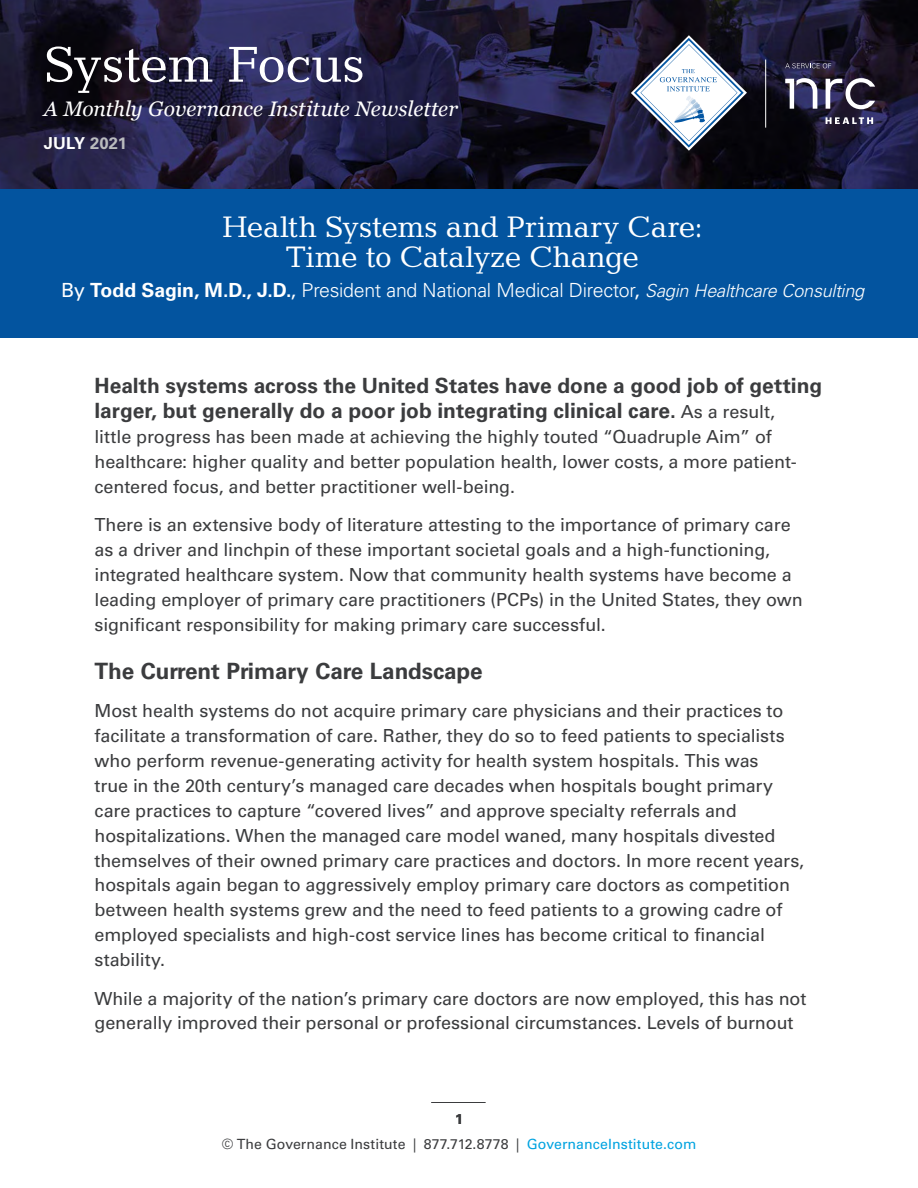
<style>
.page{position:relative;width:918px;height:1188px;background:#fff}
.page>*{position:absolute;margin:0;border:0;box-sizing:border-box;transform-origin:0 0}
.t1{font:51px "Candida Std";letter-spacing:-.005em;color:#fff}
.t2{font:30px/30px "Candida Std";letter-spacing:-.005em;color:#fff;text-align:center}
.t3{font:700 22.5px "Univers LT Std";letter-spacing:-.005em;color:#3b3c3e}
.t4{font:700 21px/24.9px "Univers LT Std";color:#3b3c3e}
.t5{font:italic 21px "Georgia";color:#fff}
.t6{font:300 19.5px "Univers LT Std";letter-spacing:-.015em;color:#fff}
.t7{font:18px/24.9px "Univers LT Std";letter-spacing:-.005em;color:#3b3c3e}
.t8{font:700 16.5px "Univers LT Std";letter-spacing:.01em;color:#fff}
.t9{font:14.1px "Univers LT Std";letter-spacing:.005em;color:#3b3c3e}
.t10{font:700 14.1px "Univers LT Std";color:#3b3c3e}
.s1{color:#babcbe}
.s2{font-weight:400}
.s3{font-weight:700}
.s4{font-style:italic;font-size:18px}
.s5{font-weight:400;font-size:18px}
.s6{color:#00a3e0}
</style>
<div class="page">
<img style="left:0;top:0;width:918px;height:189px">
<div style="left:0;top:189px;width:918px;height:149px;background:#03549f"></div>
<svg style="left:631px;top:35px;width:116px;height:116px"></svg>
<hr style="left:431px;top:1102px;width:54px;height:1px;background:#3b3c3e">
<hr style="left:765px;top:60px;width:1px;height:68px;background:#fff">
<svg style="left:826px;top:117px;width:47px;height:7px"></svg>
<svg style="left:826px;top:78px;width:49px;height:31px"></svg>
<svg style="left:785px;top:78px;width:32px;height:31px"></svg>
<svg style="left:785px;top:63px;width:46px;height:5px"></svg>
<h1 class="t1" style="left:44px;top:35px;width:323px">System Focus</h1>
<p class="t5" style="left:44px;top:95px;width:416px">A Monthly Governance Institute Newsletter</p>
<p class="t8" style="left:44px;top:133px;width:85px">JULY <span class="s1">2021</span></p>
<h2 class="t2" style="left:222px;top:212px;width:482px">Health Systems and Primary Care:<br>Time to Catalyze Change</h2>
<p class="t6" style="left:61px;top:278px;width:805px"><span class="s2">By</span> <span class="s3">Todd Sagin, M.D., J.D.</span><span class="s2">,</span> President and National Medical Director<span class="s2">,</span> <span class="s4">Sagin Healthcare Consulting</span></p>
<p class="t4" style="left:94px;top:374px;width:729px">Health systems across the United States have done a good job of getting larger, but generally do a poor job integrating clinical care. <span class="s5">As a result,</span></p>
<p class="t7" style="left:95px;top:424px;width:704px">little progress has been made at achieving the highly touted “Quadruple Aim” of healthcare: higher quality and better population health, lower costs, a more patient&shy;centered focus, and better practitioner well-being.</p>
<p class="t7" style="left:95px;top:512px;width:710px">There is an extensive body of literature attesting to the importance of primary care as a driver and linchpin of these important societal goals and a high-functioning, integrated healthcare system. Now that community health systems have become a leading employer of primary care practitioners (PCPs) in the United States, they own significant responsibility for making primary care successful.</p>
<p class="t3" style="left:94px;top:658px;width:390px">The Current Primary Care Landscape</p>
<p class="t7" style="left:94px;top:698px;width:711px">Most health systems do not acquire primary care physicians and their practices to facilitate a transformation of care. Rather, they do so to feed patients to specialists who perform revenue-generating activity for health system hospitals. This was<br>true in the 20th century’s managed care decades when hospitals bought primary care practices to capture “covered lives” and approve specialty referrals and hospitalizations. When the managed care model waned, many hospitals divested themselves of their owned primary care practices and doctors. In more recent years, hospitals again began to aggressively employ primary care doctors as competition between health systems grew and the need to feed patients to a growing cadre of employed specialists and high-cost service lines has become critical to financial stability.</p>
<p class="t7" style="left:94px;top:986px;width:713px">While a majority of the nation’s primary care doctors are now employed, this has not generally improved their personal or professional circumstances. Levels of burnout</p>
<p class="t10" style="left:455px;top:1111px;width:9px">1</p>
<p class="t9" style="left:222px;top:1136px;width:476px">© The Governance Institute | 877.712.8778 | <span class="s6">GovernanceInstitute.com</span></p>
</div>
